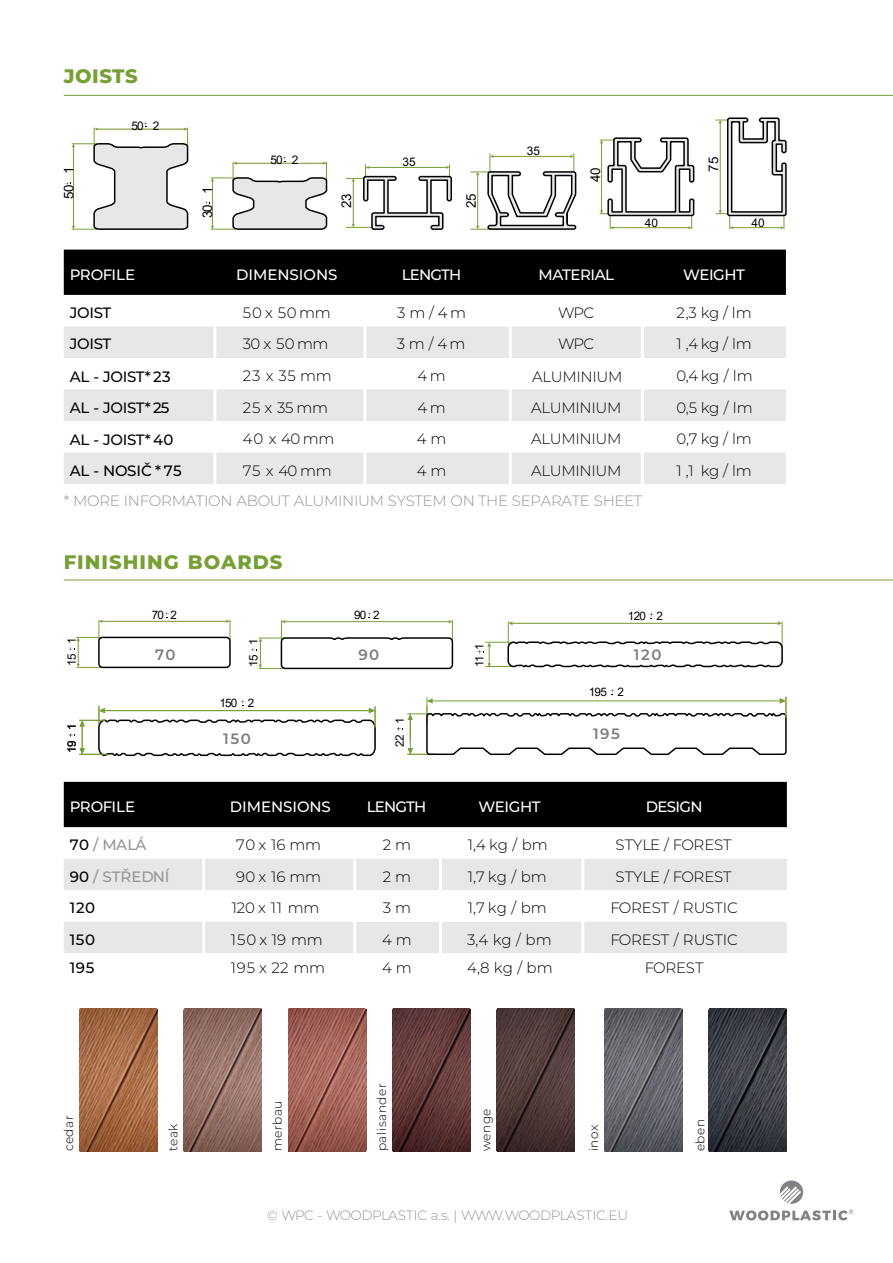
<style>
.page{position:relative;width:893px;height:1263px;background:#fff}
.page>*{position:absolute;margin:0;border:0;box-sizing:border-box;transform-origin:0 0}
.t1{font:800 19.5px "Montserrat";letter-spacing:.05em;color:#76a035}
.t2{font:300 15px "Montserrat";color:#000}
.t3{font:300 15px "Montserrat";letter-spacing:-.02em;color:#959597}
.t4{font:500 15px "Montserrat";letter-spacing:-.025em;color:#fff}
.t5{font:500 15px/31.8px "Montserrat";letter-spacing:-.02em;color:#070504}
.t6{font:300 15px "Montserrat";letter-spacing:-.02em;color:#070504}
.t7{font:500 15px "Montserrat";letter-spacing:-.005em;color:#fff}
.t8{font:500 15px "Montserrat";color:#939598}
.t9{font:600 15px "Montserrat";letter-spacing:.1em;color:#7c7e81}
.t10{font:500 15px "Montserrat";letter-spacing:-.01em;color:#000}
.t11{font:500 15px "Montserrat";letter-spacing:.03em;color:#000}
.t12{font:300 13.5px "Montserrat";letter-spacing:-.035em;color:#939598}
.t13{font:13.35px "Arial";color:#000}
.t14{font:300 12.45px "Montserrat";letter-spacing:.04em;color:#000}
.t15{font:11.85px "Arial";color:#000}
.t16{font:11.7px "Arial";letter-spacing:-.07em;color:#000}
.s1{color:#000}
</style>
<div class="page">
<hr style="left:64px;top:95px;width:829px;height:1px;background:#76a035">
<div style="left:64px;top:250px;width:722px;height:45px;background:#000"></div>
<svg style="left:64px;top:326px;width:722px;height:95px;fill:#e6e7e8"></svg>
<div style="left:64px;top:452px;width:722px;height:32px;background:#e6e7e8"></div>
<hr style="left:64px;top:580px;width:829px;height:1px;background:#76a035">
<hr style="left:103px;top:621px;width:123px;height:1px;background:#76a035">
<svg style="left:226px;top:620px;width:5px;height:19px"></svg>
<svg style="left:69px;top:620px;width:34px;height:48px"></svg>
<div style="left:98px;top:637px;width:133px;height:31px;border:2px solid #000;border-radius:4px"></div>
<div style="left:64px;top:782px;width:723px;height:45px;background:#000"></div>
<svg style="left:64px;top:859px;width:723px;height:94px;fill:#e6e7e8"></svg>
<svg style="left:356px;top:890px;width:205px;height:32px"></svg>
<svg style="left:251px;top:612px;width:203px;height:58px"></svg>
<svg style="left:477px;top:612px;width:306px;height:56px"></svg>
<img style="left:80px;top:1009px;width:78px;height:142px">
<img style="left:184px;top:1009px;width:78px;height:142px">
<img style="left:288px;top:1009px;width:78px;height:142px">
<img style="left:393px;top:1009px;width:78px;height:142px">
<img style="left:497px;top:1009px;width:78px;height:142px">
<img style="left:604px;top:1009px;width:78px;height:142px">
<img style="left:709px;top:1009px;width:78px;height:142px">
<hr style="left:213px;top:297px;width:3px;height:190px;background:#fff">
<hr style="left:202px;top:829px;width:3px;height:153px;background:#fff">
<hr style="left:363px;top:297px;width:3px;height:190px;background:#fff">
<hr style="left:353px;top:829px;width:3px;height:153px;background:#fff">
<hr style="left:509px;top:297px;width:3px;height:190px;background:#fff">
<hr style="left:439px;top:829px;width:3px;height:153px;background:#fff">
<hr style="left:641px;top:307px;width:3px;height:180px;background:#fff">
<hr style="left:581px;top:829px;width:3px;height:153px;background:#fff">
<svg style="left:66px;top:122px;width:123px;height:108px"></svg>
<svg style="left:205px;top:156px;width:123px;height:74px"></svg>
<svg style="left:346px;top:164px;width:106px;height:66px"></svg>
<svg style="left:600px;top:137px;width:95px;height:92px"></svg>
<svg style="left:715px;top:117px;width:72px;height:112px"></svg>
<svg style="left:470px;top:153px;width:107px;height:77px"></svg>
<svg style="left:69px;top:700px;width:307px;height:57px"></svg>
<svg style="left:397px;top:689px;width:390px;height:67px"></svg>
<svg style="left:729px;top:1180px;width:124px;height:40px"></svg>
<h1 class="t1" style="left:64px;top:64px;width:75px">JOISTS</h1>
<p class="t13" style="left:64px;top:199px;width:34px;rotate:-90deg">50 1</p>
<p class="t15" style="left:131px;top:121px;width:30px">50 2</p>
<p class="t13" style="left:203px;top:218px;width:34px;rotate:-90deg">30 1</p>
<p class="t15" style="left:270px;top:155px;width:30px">50 2</p>
<p class="t13" style="left:342px;top:208px;width:16px;rotate:-90deg">23</p>
<p class="t15" style="left:403px;top:158px;width:15px">35</p>
<p class="t13" style="left:466px;top:208px;width:16px;rotate:-90deg">25</p>
<p class="t15" style="left:527px;top:147px;width:15px">35</p>
<p class="t13" style="left:590px;top:182px;width:16px;rotate:-90deg">40</p>
<p class="t15" style="left:645px;top:218px;width:15px">40</p>
<p class="t13" style="left:708px;top:172px;width:16px;rotate:-90deg">75</p>
<p class="t15" style="left:752px;top:218px;width:15px">40</p>
<p class="t4" style="left:70px;top:266px;width:67px">PROFILE</p>
<p class="t7" style="left:236px;top:266px;width:103px">DIMENSIONS</p>
<p class="t4" style="left:402px;top:266px;width:61px">LENGTH</p>
<p class="t4" style="left:538px;top:266px;width:77px">MATERIAL</p>
<p class="t4" style="left:683px;top:266px;width:64px">WEIGHT</p>
<p class="t5" style="left:70px;top:297px;width:103px">JOIST<br>JOIST<br>AL - JOIST* 23</p>
<p class="t2" style="left:243px;top:303px;width:89px">50x 50mm</p>
<p class="t2" style="left:397px;top:303px;width:70px">3m/4m</p>
<p class="t2" style="left:558px;top:303px;width:38px">WPC</p>
<p class="t2" style="left:676px;top:303px;width:77px">2,3 kg / lm</p>
<p class="t2" style="left:243px;top:335px;width:87px">30 x 50mm</p>
<p class="t2" style="left:397px;top:335px;width:70px">3m/4m</p>
<p class="t2" style="left:558px;top:335px;width:38px">WPC</p>
<p class="t2" style="left:676px;top:335px;width:77px">1,4kg/lm</p>
<p class="t2" style="left:243px;top:366px;width:90px">23 x 35mm</p>
<p class="t2" style="left:417px;top:366px;width:30px">4m</p>
<p class="t2" style="left:676px;top:366px;width:78px">0,4 kg / lm</p>
<p class="t2" style="left:243px;top:398px;width:87px">25 x 35mm</p>
<p class="t2" style="left:417px;top:398px;width:30px">4m</p>
<p class="t6" style="left:531px;top:398px;width:92px">ALUMINIUM</p>
<p class="t2" style="left:676px;top:398px;width:78px">0,5 kg / lm</p>
<p class="t2" style="left:243px;top:429px;width:93px">40 x 40mm</p>
<p class="t2" style="left:417px;top:429px;width:31px">4 m</p>
<p class="t6" style="left:531px;top:429px;width:92px">ALUMINIUM</p>
<p class="t2" style="left:676px;top:429px;width:77px">0,7 kg / lm</p>
<p class="t6" style="left:532px;top:367px;width:92px">ALUMINIUM</p>
<p class="t5" style="left:70px;top:391px;width:105px">AL - JOIST* 25<br>AL - JOIST*40</p>
<p class="t10" style="left:70px;top:461px;width:113px">AL - NOSIČ * 75</p>
<p class="t2" style="left:243px;top:461px;width:90px">75 x 40mm</p>
<p class="t2" style="left:417px;top:461px;width:31px">4 m</p>
<p class="t6" style="left:531px;top:461px;width:92px">ALUMINIUM</p>
<p class="t2" style="left:676px;top:461px;width:77px">1,1 kg/lm</p>
<p class="t3" style="left:64px;top:491px;width:580px">* MORE INFORMATION ABOUT ALUMINIUM SYSTEM ON THE SEPARATE SHEET</p>
<h1 class="t1" style="left:64px;top:550px;width:220px">FINISHING BOARDS</h1>
<p class="t16" style="left:152px;top:610px;width:27px">70 2</p>
<p class="t16" style="left:354px;top:610px;width:27px">90 2</p>
<p class="t16" style="left:628px;top:611px;width:37px">120 2</p>
<p class="t16" style="left:67px;top:666px;width:30px;rotate:-90deg">15 1</p>
<p class="t16" style="left:249px;top:667px;width:30px;rotate:-90deg">15 1</p>
<p class="t16" style="left:475px;top:667px;width:25px;rotate:-90deg">11 1</p>
<p class="t9" style="left:155px;top:646px;width:22px">70</p>
<p class="t9" style="left:358px;top:646px;width:22px">90</p>
<p class="t9" style="left:634px;top:646px;width:29px">120</p>
<p class="t16" style="left:219px;top:698px;width:37px">150 2</p>
<p class="t16" style="left:589px;top:687px;width:37px">195 2</p>
<p class="t16" style="left:67px;top:753px;width:31px;rotate:-90deg">19 1</p>
<p class="t9" style="left:223px;top:729px;width:29px">150</p>
<p class="t16" style="left:395px;top:747px;width:31px;rotate:-90deg">22 1</p>
<p class="t9" style="left:593px;top:724px;width:28px">195</p>
<p class="t4" style="left:70px;top:797px;width:67px">PROFILE</p>
<p class="t7" style="left:230px;top:797px;width:103px">DIMENSIONS</p>
<p class="t4" style="left:367px;top:797px;width:61px">LENGTH</p>
<p class="t4" style="left:479px;top:797px;width:64px">WEIGHT</p>
<p class="t4" style="left:646px;top:797px;width:58px">DESIGN</p>
<p class="t8" style="left:70px;top:836px;width:78px"><span class="s1">70</span> / MALÁ</p>
<p class="t2" style="left:236px;top:836px;width:86px">70x 16 mm</p>
<p class="t2" style="left:383px;top:836px;width:30px">2 m</p>
<p class="t2" style="left:468px;top:836px;width:81px">1,4 kg / bm</p>
<p class="t2" style="left:616px;top:836px;width:118px">STYLE / FOREST</p>
<p class="t8" style="left:70px;top:867px;width:101px"><span class="s1">90</span> / STŘEDNÍ</p>
<p class="t2" style="left:236px;top:867px;width:86px">90x 16 mm</p>
<p class="t2" style="left:383px;top:867px;width:30px">2 m</p>
<p class="t2" style="left:468px;top:867px;width:80px">1,7 kg / bm</p>
<p class="t2" style="left:616px;top:867px;width:118px">STYLE / FOREST</p>
<p class="t11" style="left:70px;top:899px;width:27px">120</p>
<p class="t2" style="left:232px;top:899px;width:89px">120 x 11 mm</p>
<p class="t2" style="left:383px;top:899px;width:30px">3 m</p>
<p class="t2" style="left:468px;top:899px;width:80px">1,7 kg / bm</p>
<p class="t2" style="left:610px;top:899px;width:129px">FOREST / RUSTIC</p>
<p class="t11" style="left:70px;top:930px;width:27px">150</p>
<p class="t2" style="left:231px;top:930px;width:93px">150 x 19 mm</p>
<p class="t2" style="left:382px;top:930px;width:31px">4 m</p>
<p class="t2" style="left:467px;top:930px;width:86px">3,4 kg / bm</p>
<p class="t2" style="left:610px;top:930px;width:129px">FOREST / RUSTIC</p>
<p class="t11" style="left:70px;top:958px;width:26px">195</p>
<p class="t2" style="left:231px;top:958px;width:96px">195 x 22 mm</p>
<p class="t2" style="left:382px;top:958px;width:31px">4 m</p>
<p class="t2" style="left:467px;top:958px;width:87px">4,8 kg / bm</p>
<p class="t2" style="left:645px;top:958px;width:60px">FOREST</p>
<p class="t14" style="left:61px;top:1151px;width:38px;rotate:-90deg">cedar</p>
<p class="t14" style="left:165px;top:1151px;width:29px;rotate:-90deg">teak</p>
<p class="t14" style="left:270px;top:1151px;width:52px;rotate:-90deg">merbau</p>
<p class="t14" style="left:374px;top:1151px;width:69px;rotate:-90deg">palisander</p>
<p class="t14" style="left:478px;top:1151px;width:44px;rotate:-90deg">wenge</p>
<p class="t14" style="left:586px;top:1151px;width:28px;rotate:-90deg">inox</p>
<p class="t14" style="left:692px;top:1151px;width:34px;rotate:-90deg">eben</p>
<p class="t12" style="left:267px;top:1207px;width:363px">© WPC - WOODPLASTIC a.s. | WWW.WOODPLASTIC.EU</p>
</div>
